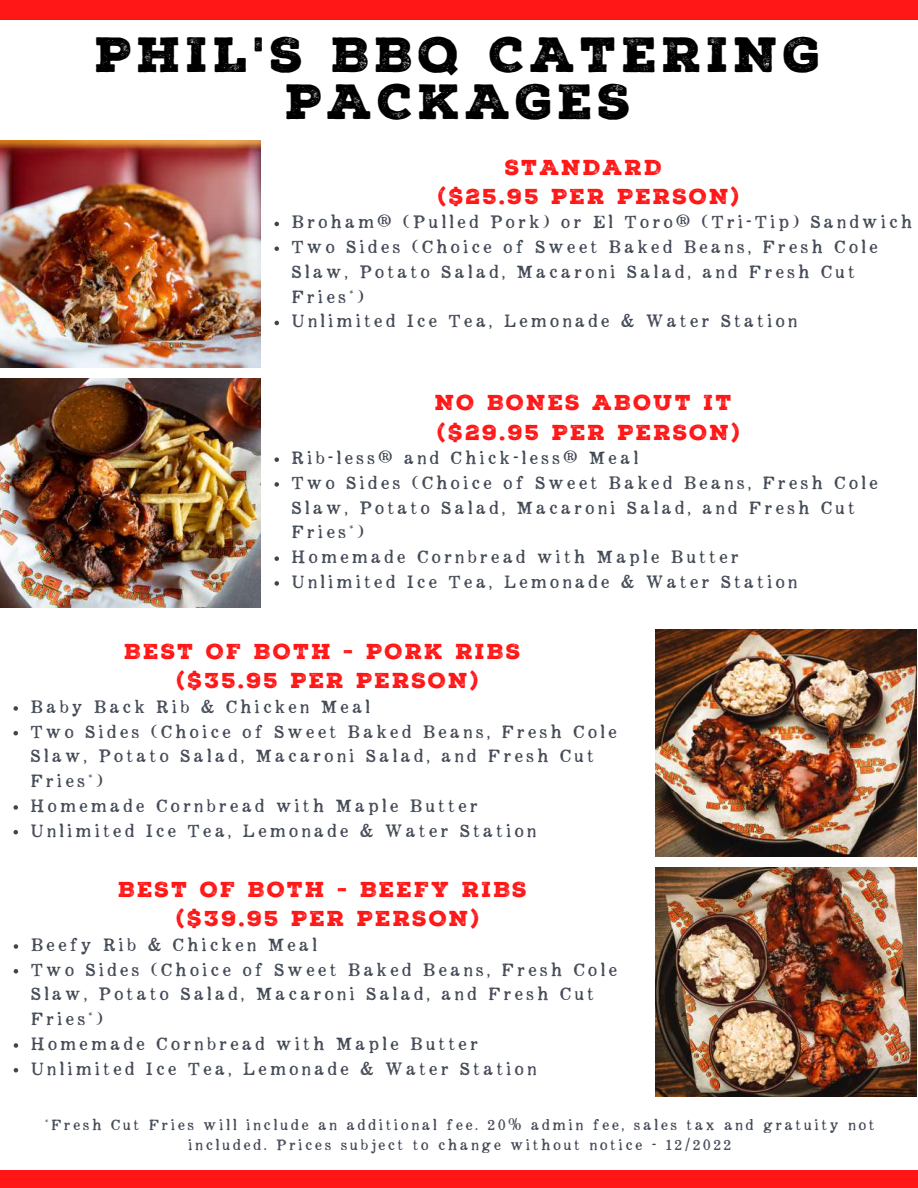
<style>
.page{position:relative;width:918px;height:1188px;background:#fff}
.page>*{position:absolute;margin:0;border:0;box-sizing:border-box;transform-origin:0 0}
.t1{font:48px/47.2px "Nexa Rust Slab Black 1";letter-spacing:.1em;color:#000;text-align:center}
.t2{font:21px/29.2px "Nexa Rust Slab Black 1";letter-spacing:.1em;color:#ff1616;text-align:center}
.t3{font:500 18px/24.8px "Appareo";letter-spacing:.16em;color:#3f4652}
.t4{font:500 15px/20.2px "Appareo";letter-spacing:.16em;color:#3f4652;text-align:center}
</style>
<div class="page">
<img style="left:0;top:140px;width:261px;height:228px">
<img style="left:0;top:379px;width:261px;height:228px">
<div style="left:0;top:0;width:918px;height:19px;background:#ff1616"></div>
<svg style="left:275px;top:222px;width:4px;height:4px"></svg>
<svg style="left:275px;top:246px;width:4px;height:5px"></svg>
<svg style="left:275px;top:321px;width:4px;height:4px"></svg>
<svg style="left:275px;top:457px;width:4px;height:5px"></svg>
<svg style="left:275px;top:482px;width:4px;height:5px"></svg>
<svg style="left:275px;top:556px;width:4px;height:5px"></svg>
<svg style="left:275px;top:581px;width:4px;height:5px"></svg>
<svg style="left:14px;top:706px;width:4px;height:5px"></svg>
<svg style="left:14px;top:731px;width:4px;height:4px"></svg>
<svg style="left:14px;top:805px;width:4px;height:5px"></svg>
<svg style="left:14px;top:830px;width:4px;height:4px"></svg>
<svg style="left:14px;top:944px;width:4px;height:5px"></svg>
<svg style="left:14px;top:969px;width:4px;height:4px"></svg>
<svg style="left:14px;top:1043px;width:4px;height:5px"></svg>
<svg style="left:14px;top:1068px;width:4px;height:4px"></svg>
<div style="left:0;top:1170px;width:918px;height:18px;background:#ff1616"></div>
<img style="left:656px;top:629px;width:261px;height:228px">
<img style="left:656px;top:868px;width:261px;height:228px">
<h1 class="t1" style="left:96px;top:31px;width:727px">PHIL'S BBQ CATERING<br>PACKAGES</h1>
<p class="t2" style="left:438px;top:153px;width:303px">STANDARD<br>($25.95 PER PERSON)</p>
<p class="t3" style="left:292px;top:212px;width:622px">Broham® (Pulled Pork) or El Toro® (Tri-Tip) Sandwich Two Sides (Choice of Sweet Baked Beans, Fresh Cole Slaw, Potato Salad, Macaroni Salad, and Fresh Cut Fries*)<br>Unlimited Ice Tea, Lemonade &amp; Water Station</p>
<p class="t2" style="left:435px;top:388px;width:306px;text-align:left">NO BONES ABOUT IT ($29.95 PER PERSON)</p>
<p class="t3" style="left:292px;top:447px;width:588px">Rib-less® and Chick-less® Meal<br>Two Sides (Choice of Sweet Baked Beans, Fresh Cole Slaw, Potato Salad, Macaroni Salad, and Fresh Cut Fries*)<br>Homemade Cornbread with Maple Butter<br>Unlimited Ice Tea, Lemonade &amp; Water Station</p>
<p class="t2" style="left:125px;top:637px;width:397px">BEST OF BOTH - PORK RIBS ($35.95 PER PERSON)</p>
<p class="t3" style="left:31px;top:696px;width:588px">Baby Back Rib &amp; Chicken Meal<br>Two Sides (Choice of Sweet Baked Beans, Fresh Cole Slaw, Potato Salad, Macaroni Salad, and Fresh Cut Fries*)<br>Homemade Cornbread with Maple Butter<br>Unlimited Ice Tea, Lemonade &amp; Water Station</p>
<p class="t2" style="left:119px;top:875px;width:410px">BEST OF BOTH - BEEFY RIBS ($39.95 PER PERSON)</p>
<p class="t3" style="left:31px;top:934px;width:588px">Beefy Rib &amp; Chicken Meal<br>Two Sides (Choice of Sweet Baked Beans, Fresh Cole Slaw, Potato Salad, Macaroni Salad, and Fresh Cut Fries*)<br>Homemade Cornbread with Maple Butter<br>Unlimited Ice Tea, Lemonade &amp; Water Station</p>
<p class="t4" style="left:45px;top:1116px;width:832px">*Fresh Cut Fries will include an additional fee. 20% admin fee, sales tax and gratuity not included. Prices subject to change without notice - 12/2022</p>
</div>
